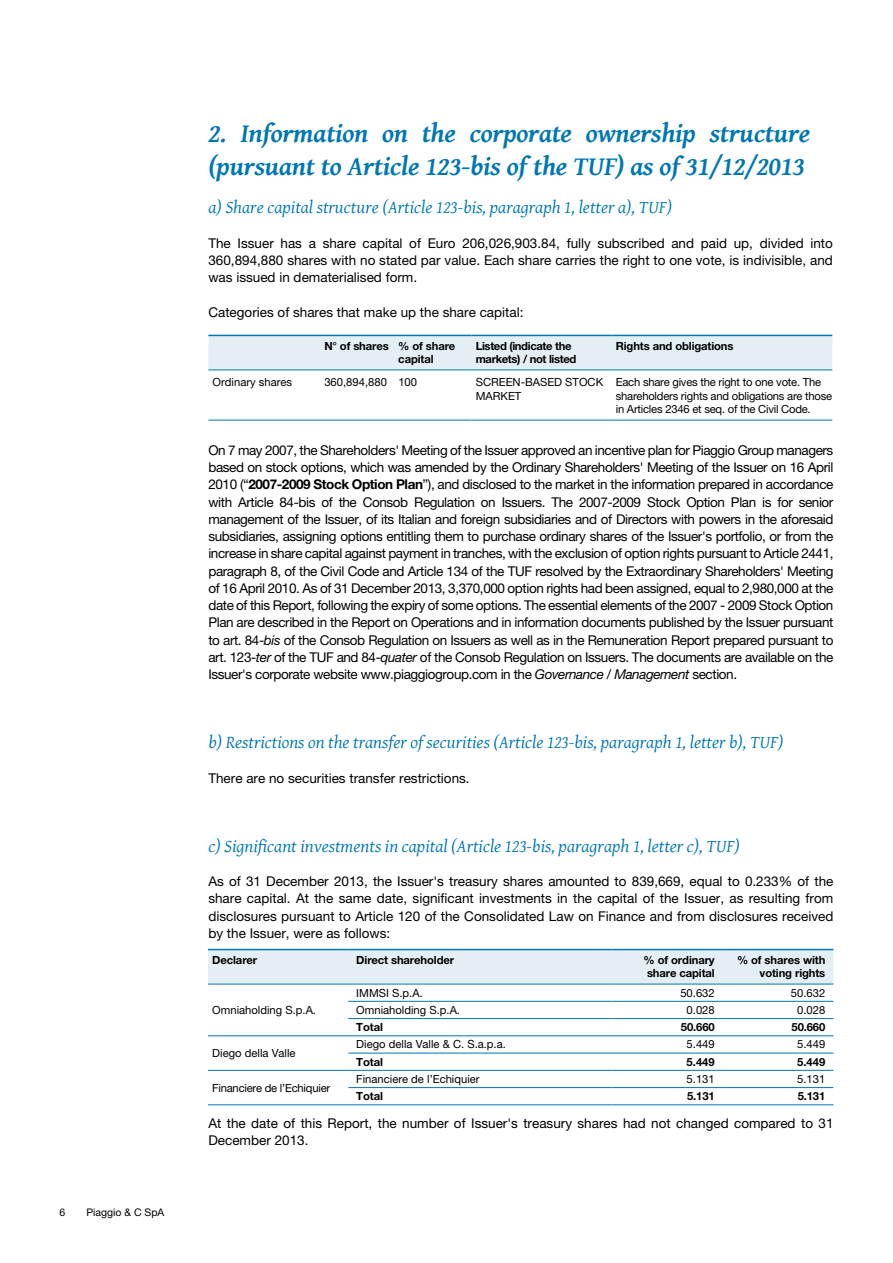
<style>
.page{position:relative;width:893px;height:1263px;background:#fff}
.page>*{position:absolute;margin:0;border:0;box-sizing:border-box;transform-origin:0 0}
.t1{font:italic 700 27px/33px "Gentium Basic";letter-spacing:-.01em;color:#0077b3}
.t2{font:italic 18px "Gentium Basic";color:#0077b3}
.t3{font:13.5px/17.2px "Helvetica Neue LT Pro";color:#000;text-align:justify}
.t4{font:11.25px/13.5px "Helvetica Neue LT Pro";color:#000}
.t5{font:700 11.25px/13.5px "Helvetica Neue LT Pro";letter-spacing:-.01em;color:#000}
.t6{font:11.25px/13.5px "Helvetica Neue LT Pro";letter-spacing:-.02em;color:#000}
.t7{font:700 11.25px/13.5px "Helvetica Neue LT Pro";letter-spacing:-.03em;color:#000}
.t8{font:10.5px "Helvetica Neue LT Pro";color:#000}
.s1{font-weight:700}
.s2{font-style:italic}
</style>
<div class="page">
<div style="left:208px;top:336px;width:624px;height:34px;background:#e4eff5"></div>
<hr style="left:208px;top:335px;width:112px;height:1px;background:#0077b3">
<hr style="left:320px;top:335px;width:74px;height:1px;background:#0077b3">
<hr style="left:394px;top:335px;width:77px;height:1px;background:#0077b3">
<hr style="left:471px;top:335px;width:140px;height:1px;background:#0077b3">
<hr style="left:611px;top:335px;width:221px;height:1px;background:#0077b3">
<hr style="left:208px;top:370px;width:112px;height:1px;background:#0077b3">
<hr style="left:320px;top:370px;width:74px;height:1px;background:#0077b3">
<hr style="left:394px;top:370px;width:77px;height:1px;background:#0077b3">
<hr style="left:471px;top:370px;width:140px;height:1px;background:#0077b3">
<hr style="left:611px;top:370px;width:221px;height:1px;background:#0077b3">
<hr style="left:208px;top:420px;width:112px;height:1px;background:#0077b3">
<hr style="left:320px;top:420px;width:74px;height:1px;background:#0077b3">
<hr style="left:394px;top:420px;width:77px;height:1px;background:#0077b3">
<hr style="left:471px;top:420px;width:140px;height:1px;background:#0077b3">
<hr style="left:611px;top:420px;width:221px;height:1px;background:#0077b3">
<div style="left:208px;top:950px;width:625px;height:34px;background:#e4eff5"></div>
<hr style="left:208px;top:1035px;width:140px;height:1px;background:#0077b3">
<hr style="left:348px;top:1001px;width:264px;height:1px;background:#0077b3">
<hr style="left:612px;top:1001px;width:111px;height:1px;background:#0077b3">
<hr style="left:723px;top:1001px;width:110px;height:1px;background:#0077b3">
<hr style="left:348px;top:1018px;width:264px;height:1px;background:#0077b3">
<hr style="left:612px;top:1018px;width:111px;height:1px;background:#0077b3">
<hr style="left:723px;top:1018px;width:110px;height:1px;background:#0077b3">
<hr style="left:348px;top:1035px;width:264px;height:1px;background:#0077b3">
<hr style="left:612px;top:1035px;width:111px;height:1px;background:#0077b3">
<hr style="left:612px;top:1053px;width:111px;height:1px;background:#0077b3">
<hr style="left:723px;top:1035px;width:110px;height:1px;background:#0077b3">
<hr style="left:723px;top:1053px;width:110px;height:1px;background:#0077b3">
<hr style="left:348px;top:1053px;width:264px;height:1px;background:#0077b3">
<hr style="left:208px;top:1070px;width:140px;height:1px;background:#0077b3">
<hr style="left:348px;top:1070px;width:264px;height:1px;background:#0077b3">
<hr style="left:612px;top:1070px;width:111px;height:1px;background:#0077b3">
<hr style="left:723px;top:1070px;width:110px;height:1px;background:#0077b3">
<hr style="left:208px;top:1104px;width:140px;height:1px;background:#0077b3">
<hr style="left:348px;top:1087px;width:264px;height:1px;background:#0077b3">
<hr style="left:612px;top:1087px;width:111px;height:1px;background:#0077b3">
<hr style="left:723px;top:1087px;width:110px;height:1px;background:#0077b3">
<hr style="left:348px;top:1104px;width:264px;height:1px;background:#0077b3">
<hr style="left:612px;top:1104px;width:111px;height:1px;background:#0077b3">
<hr style="left:723px;top:1104px;width:110px;height:1px;background:#0077b3">
<hr style="left:612px;top:949px;width:111px;height:1px;background:#0077b3">
<hr style="left:723px;top:949px;width:110px;height:1px;background:#0077b3">
<hr style="left:612px;top:984px;width:111px;height:1px;background:#0077b3">
<hr style="left:723px;top:984px;width:110px;height:1px;background:#0077b3">
<hr style="left:208px;top:949px;width:140px;height:1px;background:#0077b3">
<hr style="left:348px;top:949px;width:264px;height:1px;background:#0077b3">
<hr style="left:208px;top:984px;width:140px;height:1px;background:#0077b3">
<hr style="left:348px;top:984px;width:264px;height:1px;background:#0077b3">
<p class="t8" style="left:60px;top:1206px;width:7px">6</p>
<p class="t8" style="left:86px;top:1206px;width:79px">Piaggio &amp; C SpA</p>
<h1 class="t1" style="left:208px;top:116px;width:603px">2. Information on the corporate ownership structure (pursuant to Article 123-bis of the TUF) as of 31/12/2013</h1>
<h2 class="t2" style="left:208px;top:194px;width:465px">a) Share capital structure (Article 123-bis, paragraph 1, letter a), TUF)</h2>
<p class="t3" style="left:208px;top:234px;width:626px">The Issuer has a share capital of Euro 206,026,903.84, fully subscribed and paid up, divided into 360,894,880 shares with no stated par value. Each share carries the right to one vote, is indivisible, and was issued in dematerialised form.</p>
<p class="t3" style="left:208px;top:303px;width:317px">Categories of shares that make up the share capital:</p>
<p class="t5" style="left:398px;top:339px;width:59px;text-indent:-74px">N° of shares % of share capital</p>
<p class="t7" style="left:476px;top:339px;width:102px">Listed (indicate the markets) / not listed</p>
<p class="t5" style="left:616px;top:339px;width:119px">Rights and obligations</p>
<p class="t4" style="left:213px;top:376px;width:81px">Ordinary shares</p>
<p class="t4" style="left:324px;top:376px;width:94px">360,894,880 100</p>
<p class="t4" style="left:476px;top:376px;width:129px">SCREEN-BASED STOCK<br>MARKET</p>
<p class="t6" style="left:616px;top:376px;width:218px">Each share gives the right to one vote. The shareholders rights and obligations are those in Articles 2346 et seq. of the Civil Code.</p>
<p class="t3" style="left:208px;top:441px;width:627px">On 7 may 2007, the Shareholders' Meeting of the Issuer approved an incentive plan for Piaggio Group managers based on stock options, which was amended by the Ordinary Shareholders' Meeting of the Issuer on 16 April 2010 (“<span class="s1">2007-2009 Stock Option Plan</span>”), and disclosed to the market in the information prepared in accordance with Article 84-bis of the Consob Regulation on Issuers. The 2007-2009 Stock Option Plan is for senior management of the Issuer, of its Italian and foreign subsidiaries and of Directors with powers in the aforesaid subsidiaries, assigning options entitling them to purchase ordinary shares of the Issuer's portfolio, or from the increase in share capital against payment in tranches, with the exclusion of option rights pursuant to Article 2441, paragraph 8, of the Civil Code and Article 134 of the TUF resolved by the Extraordinary Shareholders' Meeting of 16 April 2010. As of 31 December 2013, 3,370,000 option rights had been assigned, equal to 2,980,000 at the date of this Report, following the expiry of some options. The essential elements of the 2007 - 2009 Stock Option Plan are described in the Report on Operations and in information documents published by the Issuer pursuant to art. 84-<span class="s2">bis</span> of the Consob Regulation on Issuers as well as in the Remuneration Report prepared pursuant to art. 123-<span class="s2">ter</span> of the TUF and 84-<span class="s2">quater</span> of the Consob Regulation on Issuers. The documents are available on the Issuer's corporate website www.piaggiogroup.com in the <span class="s2">Governance / Management</span> section.</p>
<h2 class="t2" style="left:208px;top:729px;width:576px">b) Restrictions on the transfer of securities (Article 123-bis, paragraph 1, letter b), TUF)</h2>
<p class="t3" style="left:208px;top:769px;width:263px">There are no securities transfer restrictions.</p>
<h2 class="t2" style="left:208px;top:833px;width:533px">c) Significant investments in capital (Article 123-bis, paragraph 1, letter c), TUF)</h2>
<p class="t3" style="left:208px;top:872px;width:627px">As of 31 December 2013, the Issuer's treasury shares amounted to 839,669, equal to 0.233% of the share capital. At the same date, significant investments in the capital of the Issuer, as resulting from disclosures pursuant to Article 120 of the Consolidated Law on Finance and from disclosures received by the Issuer, were as follows:</p>
<p class="t5" style="left:212px;top:953px;width:47px">Declarer</p>
<p class="t5" style="left:356px;top:953px;width:99px">Direct shareholder</p>
<p class="t5" style="left:644px;top:953px;width:73px">% of ordinary share capital</p>
<p class="t5" style="left:737px;top:953px;width:90px;text-align:right">% of shares with voting rights</p>
<p class="t4" style="left:212px;top:1003px;width:105px">Omniaholding S.p.A.</p>
<p class="t4" style="left:356px;top:986px;width:68px">IMMSI S.p.A.</p>
<p class="t4" style="left:680px;top:986px;width:36px">50.632</p>
<p class="t4" style="left:791px;top:986px;width:36px">50.632</p>
<p class="t4" style="left:356px;top:1003px;width:105px">Omniaholding S.p.A.</p>
<p class="t4" style="left:687px;top:1003px;width:30px">0.028</p>
<p class="t4" style="left:797px;top:1003px;width:30px">0.028</p>
<p class="t5" style="left:356px;top:1020px;width:28px">Total</p>
<p class="t5" style="left:681px;top:1020px;width:35px">50.660</p>
<p class="t5" style="left:791px;top:1020px;width:35px">50.660</p>
<p class="t4" style="left:212px;top:1046px;width:85px">Diego della Valle</p>
<p class="t4" style="left:356px;top:1037px;width:151px">Diego della Valle &amp; C. S.a.p.a.</p>
<p class="t4" style="left:687px;top:1037px;width:30px">5.449</p>
<p class="t4" style="left:797px;top:1037px;width:30px">5.449</p>
<p class="t5" style="left:356px;top:1055px;width:28px">Total</p>
<p class="t5" style="left:687px;top:1055px;width:30px">5.449</p>
<p class="t5" style="left:797px;top:1055px;width:30px">5.449</p>
<p class="t4" style="left:356px;top:1072px;width:125px">Financiere de l’Echiquier</p>
<p class="t4" style="left:687px;top:1072px;width:30px">5.131</p>
<p class="t4" style="left:797px;top:1072px;width:30px">5.131</p>
<p class="t5" style="left:356px;top:1089px;width:28px">Total</p>
<p class="t5" style="left:687px;top:1089px;width:29px">5.131</p>
<p class="t5" style="left:798px;top:1089px;width:29px">5.131</p>
<p class="t3" style="left:208px;top:1114px;width:627px">At the date of this Report, the number of Issuer's treasury shares had not changed compared to 31<br>December 2013.</p>
<p class="t6" style="left:212px;top:1081px;width:119px">Financiere de l’Echiquier</p>
</div>
